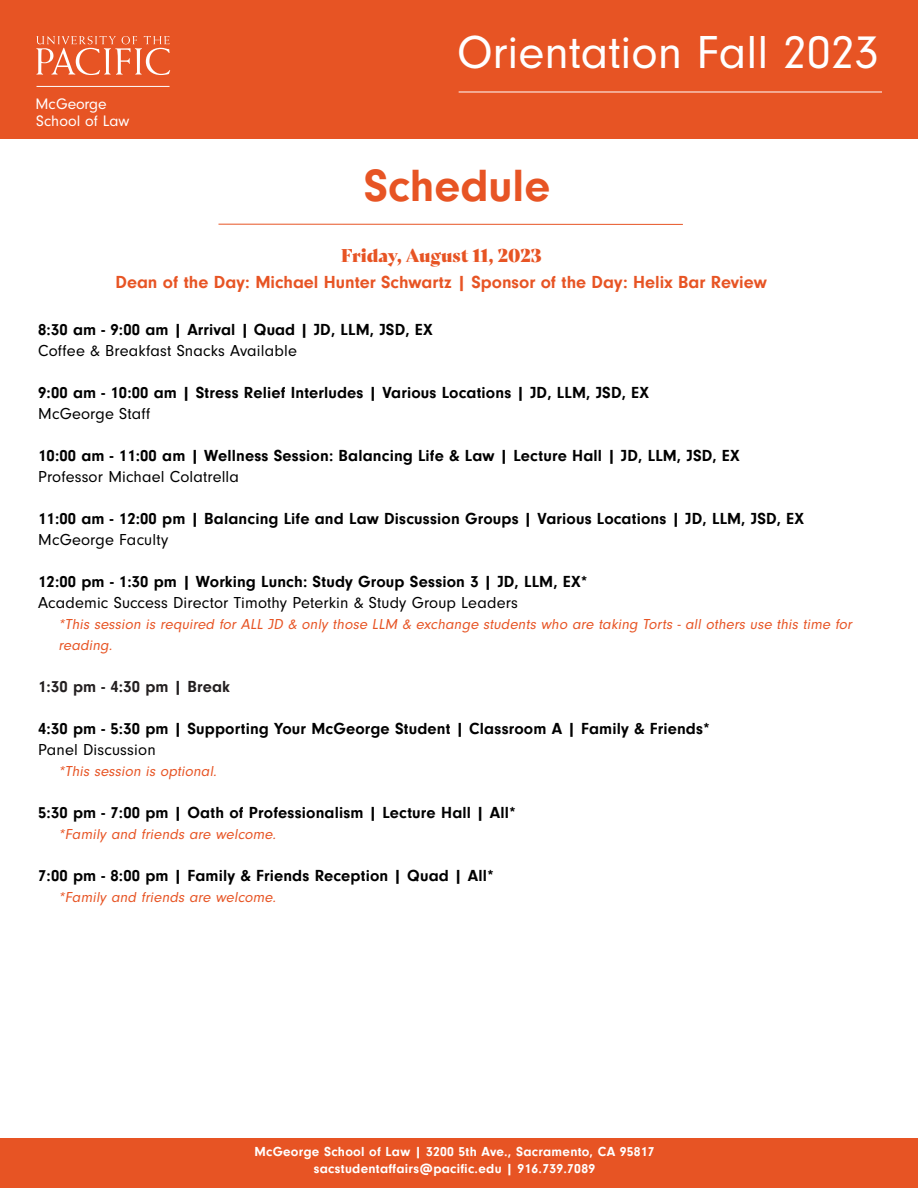
<style>
.page{position:relative;width:918px;height:1188px;background:#fff}
.page>*{position:absolute;margin:0;border:0;box-sizing:border-box;transform-origin:0 0}
.t1{font:48px "Neuzeit Gro";color:#fff}
.t2{font:700 46.5px "Neuzeit Gro";color:#e75424}
.t3{font:700 18px "Neuzeit Gro";color:#e75424}
.t4{font:18px "Bely Display";color:#e75424}
.t5{font:700 16.5px "Neuzeit Gro";letter-spacing:.01em;color:#000}
.t6{font:16.5px "Neuzeit Gro";letter-spacing:.01em;color:#000}
.t7{font:700 16.5px "Neuzeit Gro";letter-spacing:.01em;color:#231f20}
.t8{font:15.75px/17.5px "Neuzeit Gro";letter-spacing:.005em;color:#fff}
.t9{font:italic 15px/21px "Neuzeit Gro";color:#e75424}
.t10{font:700 13.5px/16.2px "Neuzeit Gro";letter-spacing:.02em;color:#fff;text-align:center}
</style>
<div class="page">
<div style="left:0;top:0;width:918px;height:139px;background:#e75424"></div>
<div style="left:0;top:1138px;width:918px;height:50px;background:#e75424"></div>
<svg style="left:36px;top:36px;width:134px;height:39px"></svg>
<hr style="left:37px;top:86px;width:133px;height:1px;background:#fff">
<hr style="left:459px;top:92px;width:423px;height:1px;background:#fff">
<hr style="left:219px;top:224px;width:464px;height:1px;background:#e75424">
<p class="t8" style="left:36px;top:95px;width:95px">McGeorge<br>School of Law</p>
<h1 class="t1" style="left:457px;top:26px;width:423px">Orientation Fall 2023</h1>
<h2 class="t2" style="left:364px;top:160px;width:188px">Schedule</h2>
<p class="t4" style="left:341px;top:241px;width:202px">Friday, August 11, 2023</p>
<p class="t3" style="left:115px;top:272px;width:653px">Dean of the Day: Michael Hunter Schwartz | Sponsor of the Day: Helix Bar Review</p>
<p class="t5" style="left:38px;top:320px;width:396px">8:30 am - 9:00 am | Arrival | Quad | JD, LLM, JSD, EX</p>
<p class="t6" style="left:38px;top:342px;width:260px">Coffee &amp; Breakfast Snacks Available</p>
<p class="t5" style="left:38px;top:383px;width:612px">9:00 am - 10:00 am | Stress Relief Interludes | Various Locations | JD, LLM, JSD, EX</p>
<p class="t6" style="left:38px;top:405px;width:114px">McGeorge Staff</p>
<p class="t5" style="left:38px;top:446px;width:703px">10:00 am - 11:00 am | Wellness Session: Balancing Life &amp; Law | Lecture Hall | JD, LLM, JSD, EX</p>
<p class="t6" style="left:38px;top:468px;width:202px">Professor Michael Colatrella</p>
<p class="t5" style="left:38px;top:509px;width:767px">11:00 am - 12:00 pm | Balancing Life and Law Discussion Groups | Various Locations | JD, LLM, JSD, EX</p>
<p class="t6" style="left:38px;top:531px;width:132px">McGeorge Faculty</p>
<p class="t5" style="left:38px;top:572px;width:551px">12:00 pm - 1:30 pm | Working Lunch: Study Group Session 3 | JD, LLM, EX*</p>
<p class="t6" style="left:38px;top:594px;width:481px">Academic Success Director Timothy Peterkin &amp; Study Group Leaders</p>
<p class="t9" style="left:58px;top:614px;width:798px">*This session is required for ALL JD &amp; only those LLM &amp; exchange students who are taking Torts - all others use this time for reading.</p>
<p class="t7" style="left:38px;top:677px;width:193px">1:30 pm - 4:30 pm | Break</p>
<p class="t5" style="left:38px;top:719px;width:673px">4:30 pm - 5:30 pm | Supporting Your McGeorge Student | Classroom A | Family &amp; Friends*</p>
<p class="t6" style="left:38px;top:741px;width:119px">Panel Discussion</p>
<p class="t9" style="left:58px;top:761px;width:162px">*This session is optional.</p>
<p class="t5" style="left:38px;top:803px;width:479px">5:30 pm - 7:00 pm | Oath of Professionalism | Lecture Hall | All*</p>
<p class="t9" style="left:58px;top:824px;width:222px">*Family and friends are welcome.</p>
<p class="t5" style="left:38px;top:866px;width:457px">7:00 pm - 8:00 pm | Family &amp; Friends Reception | Quad | All*</p>
<p class="t9" style="left:58px;top:887px;width:222px">*Family and friends are welcome.</p>
<p class="t10" style="left:254px;top:1144px;width:402px">McGeorge School of Law | 3200 5th Ave., Sacramento, CA 95817 sacstudentaffairs@pacific.edu | 916.739.7089</p>
</div>
